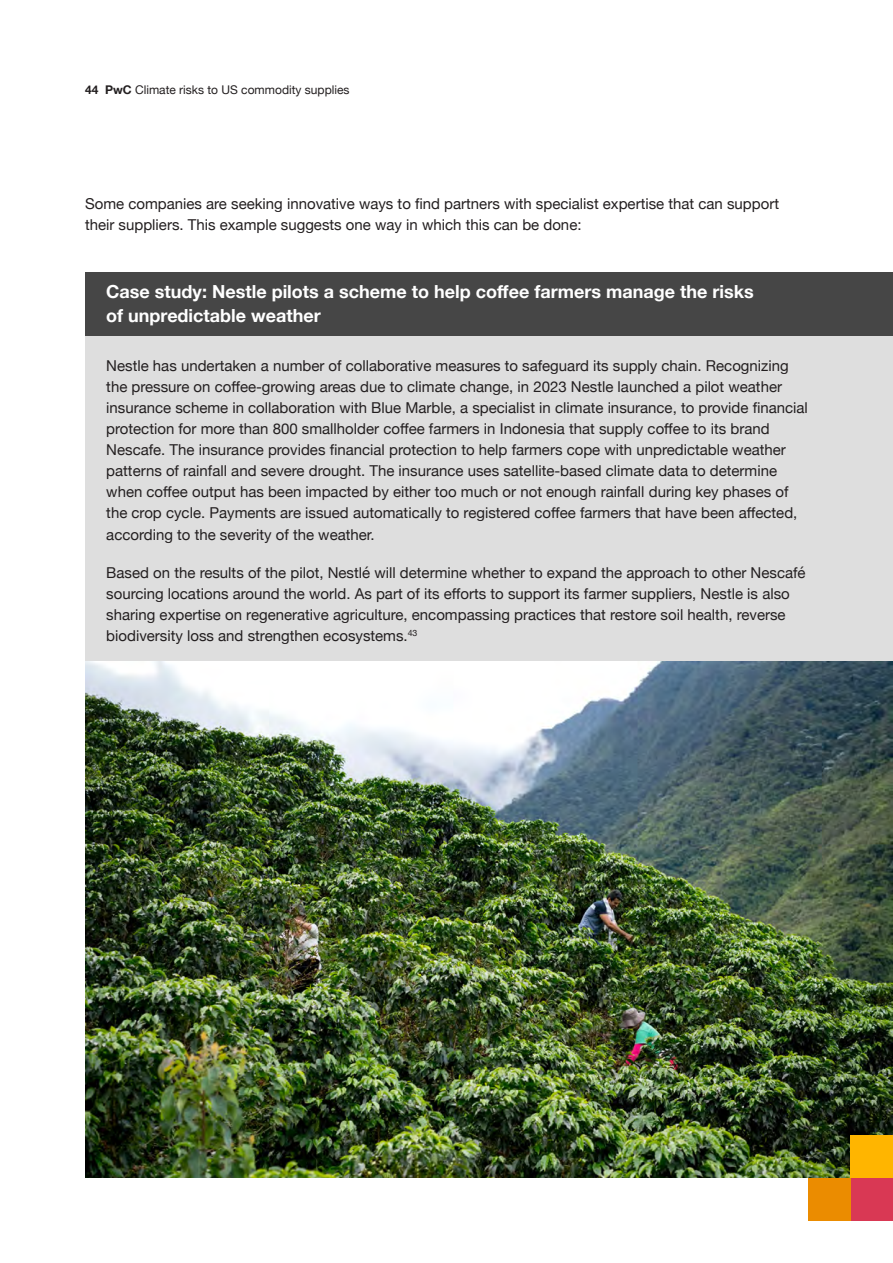
<style>
.page{position:relative;width:893px;height:1263px;background:#fff}
.page>*{position:absolute;margin:0;border:0;box-sizing:border-box;transform-origin:0 0}
.Sub_head{font:700 18px/24px "Helvetica Neue";color:#fff}
.Body{font:15px/21px "Helvetica Neue";color:#231f20}
.t1{font:12px "Helvetica Neue";color:#231f20}
.s1{font-weight:700}
</style>
<div class="page">
<div style="left:85px;top:272px;width:808px;height:64px;background:#464646"></div>
<div style="left:85px;top:336px;width:808px;height:326px;background:#dedede"></div>
<img style="left:85px;top:662px;width:808px;height:516px">
<div style="left:850px;top:1135px;width:43px;height:43px;background:#ffb500"></div>
<div style="left:850px;top:1178px;width:43px;height:42px;background:#d93854"></div>
<div style="left:808px;top:1178px;width:42px;height:42px;background:#eb8c00"></div>
<p class="t1" style="left:85px;top:81px;width:266px"><span class="s1">44 PwC</span> Climate risks to US commodity supplies</p>
<p class="Body" style="left:85px;top:194px;width:695px">Some companies are seeking innovative ways to find partners with specialist expertise that can support their suppliers. This example suggests one way in which this can be done:</p>
<p class="Sub_head" style="left:106px;top:280px;width:649px">Case study: Nestle pilots a scheme to help coffee farmers manage the risks of unpredictable weather</p>
<p class="Body" style="left:106px;top:356px;width:703px">Nestle has undertaken a number of collaborative measures to safeguard its supply chain. Recognizing the pressure on coffee-growing areas due to climate change, in 2023 Nestle launched a pilot weather insurance scheme in collaboration with Blue Marble, a specialist in climate insurance, to provide financial protection for more than 800 smallholder coffee farmers in Indonesia that supply coffee to its brand Nescafe. The insurance provides financial protection to help farmers cope with unpredictable weather patterns of rainfall and severe drought. The insurance uses satellite-based climate data to determine when coffee output has been impacted by either too much or not enough rainfall during key phases of the crop cycle. Payments are issued automatically to registered coffee farmers that have been affected, according to the severity of the weather.</p>
<p class="Body" style="left:106px;top:562px;width:701px">Based on the results of the pilot, Nestlé will determine whether to expand the approach to other Nescafé sourcing locations around the world. As part of its efforts to support its farmer suppliers, Nestle is also sharing expertise on regenerative agriculture, encompassing practices that restore soil health, reverse biodiversity loss and strengthen ecosystems.<sup>43</sup></p>
</div>
